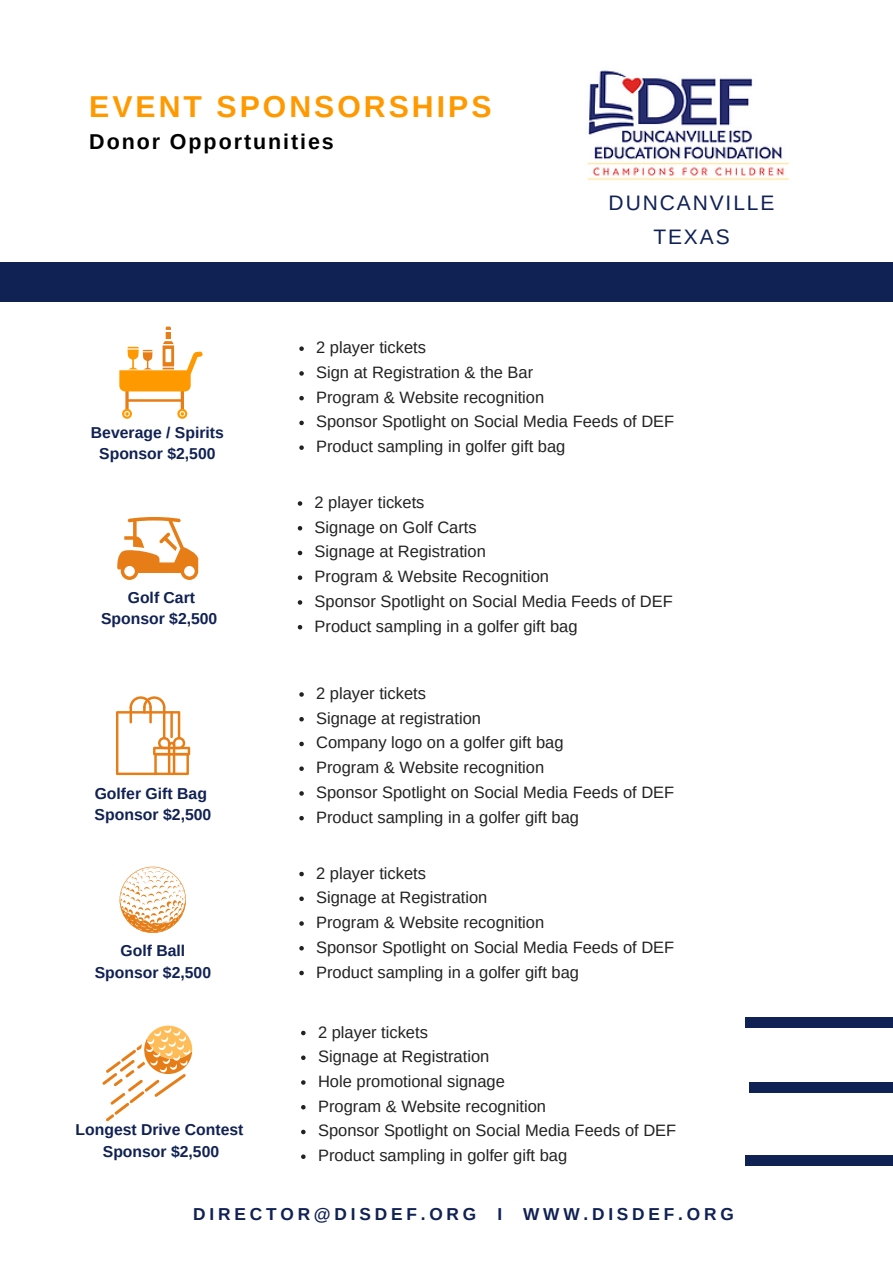
<style>
.page{position:relative;width:893px;height:1264px;background:#fff}
.page>*{position:absolute;margin:0;border:0;box-sizing:border-box;transform-origin:0 0}
.t1{font:700 30.15px "Arimo";letter-spacing:.1em;color:#f90}
.t2{font:700 21.45px "Arimo";letter-spacing:.09em;color:#000}
.t3{font:21px/33.8px "Arimo";letter-spacing:.09em;color:#102153;text-align:center}
.t4{font:700 17.25px "Arimo";letter-spacing:.22em;color:#102153}
.t5{font:16.5px/24.8px "Arimo";color:#222}
.t6{font:700 15.75px/21.3px "Arimo";color:#102153;text-align:center}
</style>
<div class="page">
<img style="left:587px;top:70px;width:203px;height:110px">
<div style="left:0;top:263px;width:892px;height:39px;background:#102153"></div>
<div style="left:745px;top:1017px;width:147px;height:10px;background:#102153"></div>
<div style="left:749px;top:1082px;width:143px;height:10px;background:#102153"></div>
<div style="left:745px;top:1155px;width:147px;height:10px;background:#102153"></div>
<svg style="left:116px;top:696px;width:74px;height:79px"></svg>
<hr style="left:168px;top:746px;width:2px;height:29px;background:#e77d16">
<hr style="left:173px;top:746px;width:2px;height:29px;background:#e77d16">
<svg style="left:120px;top:866px;width:66px;height:67px"></svg>
<svg style="left:102px;top:1025px;width:90px;height:96px"></svg>
<svg style="left:119px;top:326px;width:83px;height:93px"></svg>
<svg style="left:299px;top:346px;width:5px;height:5px"></svg>
<svg style="left:299px;top:371px;width:5px;height:5px"></svg>
<svg style="left:299px;top:396px;width:5px;height:4px"></svg>
<svg style="left:299px;top:420px;width:5px;height:5px"></svg>
<svg style="left:299px;top:445px;width:5px;height:5px"></svg>
<svg style="left:301px;top:1030px;width:4px;height:5px"></svg>
<svg style="left:301px;top:1055px;width:4px;height:4px"></svg>
<svg style="left:301px;top:1080px;width:4px;height:4px"></svg>
<svg style="left:301px;top:1105px;width:4px;height:4px"></svg>
<svg style="left:301px;top:1129px;width:4px;height:5px"></svg>
<svg style="left:301px;top:1154px;width:4px;height:4px"></svg>
<svg style="left:299px;top:871px;width:5px;height:5px"></svg>
<svg style="left:299px;top:896px;width:5px;height:5px"></svg>
<svg style="left:299px;top:921px;width:5px;height:4px"></svg>
<svg style="left:299px;top:946px;width:5px;height:4px"></svg>
<svg style="left:299px;top:970px;width:5px;height:5px"></svg>
<svg style="left:299px;top:692px;width:5px;height:4px"></svg>
<svg style="left:299px;top:717px;width:5px;height:4px"></svg>
<svg style="left:299px;top:741px;width:5px;height:5px"></svg>
<svg style="left:299px;top:766px;width:5px;height:5px"></svg>
<svg style="left:299px;top:791px;width:5px;height:4px"></svg>
<svg style="left:299px;top:816px;width:5px;height:4px"></svg>
<svg style="left:117px;top:517px;width:81px;height:63px"></svg>
<svg style="left:298px;top:501px;width:4px;height:5px"></svg>
<svg style="left:298px;top:526px;width:4px;height:4px"></svg>
<svg style="left:298px;top:550px;width:4px;height:5px"></svg>
<svg style="left:298px;top:575px;width:4px;height:5px"></svg>
<svg style="left:298px;top:600px;width:4px;height:4px"></svg>
<svg style="left:298px;top:625px;width:4px;height:4px"></svg>
<h1 class="t1" style="left:89px;top:90px;width:403px">EVENT SPONSORSHIPS</h1>
<h2 class="t2" style="left:89px;top:130px;width:246px">Donor Opportunities</h2>
<p class="t3" style="left:608px;top:186px;width:167px">DUNCANVILLE<br>TEXAS</p>
<p class="t6" style="left:91px;top:421px;width:134px">Beverage / Spirits<br>Sponsor $2,500</p>
<p class="t6" style="left:101px;top:587px;width:118px">Golf Cart<br>Sponsor $2,500</p>
<p class="t6" style="left:95px;top:782px;width:118px;text-align:left">Golfer Gift Bag<br>Sponsor $2,500</p>
<p class="t6" style="left:95px;top:940px;width:118px">Golf Ball<br>Sponsor $2,500</p>
<p class="t6" style="left:76px;top:1118px;width:169px">Longest Drive Contest<br>Sponsor $2,500</p>
<p class="t5" style="left:316px;top:335px;width:360px">2 player tickets<br>Sign at Registration &amp; the Bar<br>Program &amp; Website recognition<br>Sponsor Spotlight on Social Media Feeds of DEF<br>Product sampling in golfer gift bag</p>
<p class="t5" style="left:314px;top:490px;width:360px">2 player tickets<br>Signage on Golf Carts<br>Signage at Registration<br>Program &amp; Website Recognition<br>Sponsor Spotlight on Social Media Feeds of DEF<br>Product sampling in a golfer gift bag</p>
<p class="t5" style="left:316px;top:681px;width:360px">2 player tickets<br>Signage at registration<br>Company logo on a golfer gift bag<br>Program &amp; Website recognition<br>Sponsor Spotlight on Social Media Feeds of DEF<br>Product sampling in a golfer gift bag</p>
<p class="t5" style="left:316px;top:860px;width:360px">2 player tickets<br>Signage at Registration<br>Program &amp; Website recognition<br>Sponsor Spotlight on Social Media Feeds of DEF<br>Product sampling in a golfer gift bag</p>
<p class="t5" style="left:318px;top:1019px;width:360px">2 player tickets<br>Signage at Registration<br>Hole promotional signage<br>Program &amp; Website recognition<br>Sponsor Spotlight on Social Media Feeds of DEF<br>Product sampling in golfer gift bag</p>
<p class="t4" style="left:193px;top:1203px;width:542px">DIRECTOR@DISDEF.ORG I WWW.DISDEF.ORG</p>
</div>
